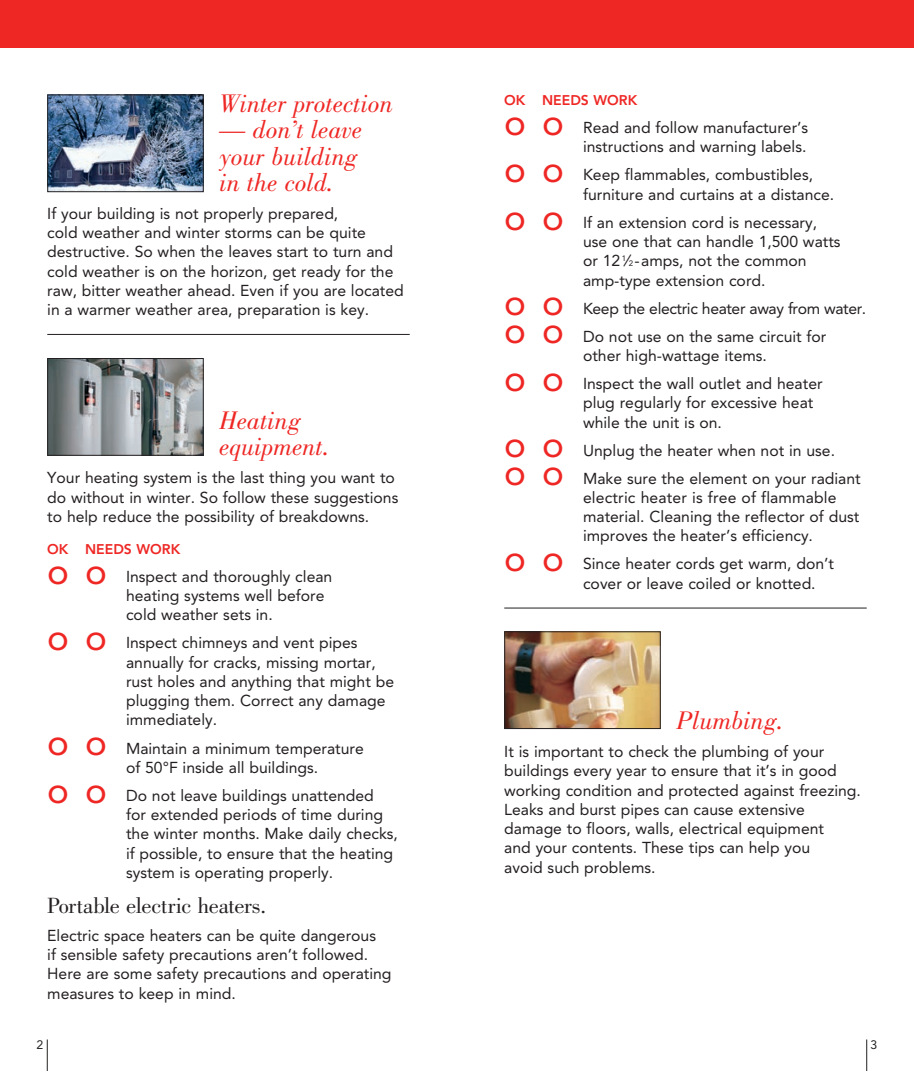
<style>
.page{position:relative;width:914px;height:1071px;background:#fff}
.page>*{position:absolute;margin:0;border:0;box-sizing:border-box;transform-origin:0 0}
.Checklist_Copy{font:36.75px "Avenir LT Std";color:#ee2724}
.checklist_with_rule{font:36.75px "Avenir LT Std";color:#ee2724}
.Heading_red-picture{font:italic 26.25px/26.2px "Bodoni Std";color:#ee2724}
.Heading_Black{font:22.75px "Bodoni Std";letter-spacing:-.015em;color:#231f20}
.Checklist_Copy-2{font:15.75px/19.2px "Avenir LT Std";color:#231f20}
.Body_Copy{font:15.75px/19.2px "Avenir LT Std";color:#231f20}
.Body_Copy_with_rule{font:15.75px/19.2px "Avenir LT Std";color:#231f20}
.checklist_with_rule-2{font:15.75px/19.2px "Avenir LT Std";color:#231f20}
.Checklist_Copy-3{font:15.75px "Avenir LT Std";letter-spacing:-.025em;color:#231f20}
.OK_WORK{font:800 14px "Avenir LT Std";color:#ee2724}
.Checklist_Copy-4{font:12.25px "Avenir LT Std";color:#231f20}
.s1{font-size:7.88px}
</style>
<div class="page">
<div style="left:0;top:0;width:457px;height:47px;background:#ee2724"></div>
<hr style="left:47px;top:1040px;width:1px;height:31px;background:#231f20">
<div style="left:457px;top:0;width:457px;height:47px;background:#ee2724"></div>
<hr style="left:866px;top:1040px;width:1px;height:31px;background:#231f20">
<hr style="left:47px;top:334px;width:363px;height:1px;background:#231f20">
<hr style="left:504px;top:608px;width:362px;height:1px;background:#231f20">
<img style="left:49px;top:96px;width:153px;height:94px">
<div style="left:47px;top:94px;width:157px;height:98px;border:1px solid #231f20"></div>
<img style="left:49px;top:360px;width:153px;height:94px">
<div style="left:47px;top:358px;width:157px;height:98px;border:1px solid #231f20"></div>
<img style="left:506px;top:633px;width:152px;height:94px">
<div style="left:504px;top:631px;width:156px;height:98px;border:1px solid #231f20"></div>
<p class="Heading_red-picture" style="left:219px;top:91px;width:175px">Winter protection</p>
<p class="Heading_red-picture" style="left:219px;top:117px;width:144px">— don’t leave your building in the cold.</p>
<p class="Body_Copy_with_rule" style="left:47px;top:204px;width:358px">If your building is not properly prepared,<br>cold weather and winter storms can be quite destructive. So when the leaves start to turn and cold weather is on the horizon, get ready for the raw, bitter weather ahead. Even if you are located in a warmer weather area, preparation is key.</p>
<p class="Heading_red-picture" style="left:219px;top:408px;width:112px">Heating equipment.</p>
<p class="Body_Copy" style="left:47px;top:468px;width:352px">Your heating system is the last thing you want to do without in winter. So follow these suggestions to help reduce the possibility of breakdowns.</p>
<p class="OK_WORK" style="left:47px;top:541px;width:135px">OK NEEDS WORK</p>
<p class="Checklist_Copy" style="left:47px;top:550px;width:61px">o o</p>
<p class="Checklist_Copy-2" style="left:126px;top:567px;width:208px">Inspect and thoroughly clean heating systems well before cold weather sets in.</p>
<p class="Checklist_Copy" style="left:47px;top:616px;width:61px">o o</p>
<p class="Checklist_Copy-2" style="left:126px;top:633px;width:269px">Inspect chimneys and vent pipes annually for cracks, missing mortar, rust holes and anything that might be plugging them. Correct any damage immediately.</p>
<p class="Checklist_Copy" style="left:47px;top:721px;width:61px">o o</p>
<p class="Checklist_Copy-2" style="left:126px;top:739px;width:239px">Maintain a minimum temperature of 50°F inside all buildings.</p>
<p class="Checklist_Copy" style="left:47px;top:768px;width:61px">o o</p>
<p class="Checklist_Copy-2" style="left:126px;top:786px;width:273px">Do not leave buildings unattended<br>for extended periods of time during the winter months. Make daily checks, if possible, to ensure that the heating system is operating properly.</p>
<p class="Heading_Black" style="left:47px;top:893px;width:220px">Portable electric heaters.</p>
<p class="Body_Copy" style="left:47px;top:926px;width:346px">Electric space heaters can be quite dangerous<br>if sensible safety precautions aren’t followed.<br>Here are some safety precautions and operating measures to keep in mind.</p>
<p class="Checklist_Copy-4" style="left:37px;top:1037px;width:8px">2</p>
<p class="OK_WORK" style="left:504px;top:92px;width:135px">OK NEEDS WORK</p>
<p class="Checklist_Copy" style="left:504px;top:101px;width:61px">o o</p>
<p class="Checklist_Copy-2" style="left:583px;top:118px;width:227px">Read and follow manufacturer’s instructions and warning labels.</p>
<p class="Checklist_Copy" style="left:504px;top:148px;width:61px">o o</p>
<p class="Checklist_Copy-2" style="left:583px;top:166px;width:253px">Keep flammables, combustibles, furniture and curtains at a distance.</p>
<p class="Checklist_Copy" style="left:504px;top:195px;width:61px">o o</p>
<p class="Checklist_Copy-2" style="left:583px;top:213px;width:259px">If an extension cord is necessary, use one that can handle 1,500 watts or 12 <sup>1</sup>⁄<span class="s1">2</span> -amps, not the common amp-type extension cord.</p>
<p class="Checklist_Copy" style="left:504px;top:281px;width:61px">o o</p>
<p class="Checklist_Copy-3" style="left:583px;top:299px;width:285px">Keep the electric heater away from water.</p>
<p class="Checklist_Copy" style="left:504px;top:309px;width:61px">o o</p>
<p class="Checklist_Copy-2" style="left:583px;top:327px;width:245px">Do not use on the same circuit for other high-wattage items.</p>
<p class="Checklist_Copy" style="left:504px;top:357px;width:61px">o o</p>
<p class="Checklist_Copy-2" style="left:583px;top:374px;width:241px">Inspect the wall outlet and heater plug regularly for excessive heat while the unit is on.</p>
<p class="Checklist_Copy" style="left:504px;top:423px;width:61px">o o</p>
<p class="Checklist_Copy-2" style="left:583px;top:441px;width:253px">Unplug the heater when not in use.</p>
<p class="Checklist_Copy" style="left:504px;top:451px;width:61px">o o</p>
<p class="Checklist_Copy-2" style="left:583px;top:469px;width:279px">Make sure the element on your radiant electric heater is free of flammable material. Cleaning the reflector of dust improves the heater’s efficiency.</p>
<p class="checklist_with_rule" style="left:504px;top:537px;width:61px">o o</p>
<p class="checklist_with_rule-2" style="left:583px;top:554px;width:252px">Since heater cords get warm, don’t cover or leave coiled or knotted.</p>
<p class="Heading_red-picture" style="left:676px;top:708px;width:109px">Plumbing.</p>
<p class="Body_Copy" style="left:504px;top:742px;width:358px">It is important to check the plumbing of your buildings every year to ensure that it’s in good working condition and protected against freezing.<br>Leaks and burst pipes can cause extensive damage to floors, walls, electrical equipment<br>and your contents. These tips can help you<br>avoid such problems.</p>
<p class="Checklist_Copy-4" style="left:870px;top:1037px;width:8px">3</p>
</div>
